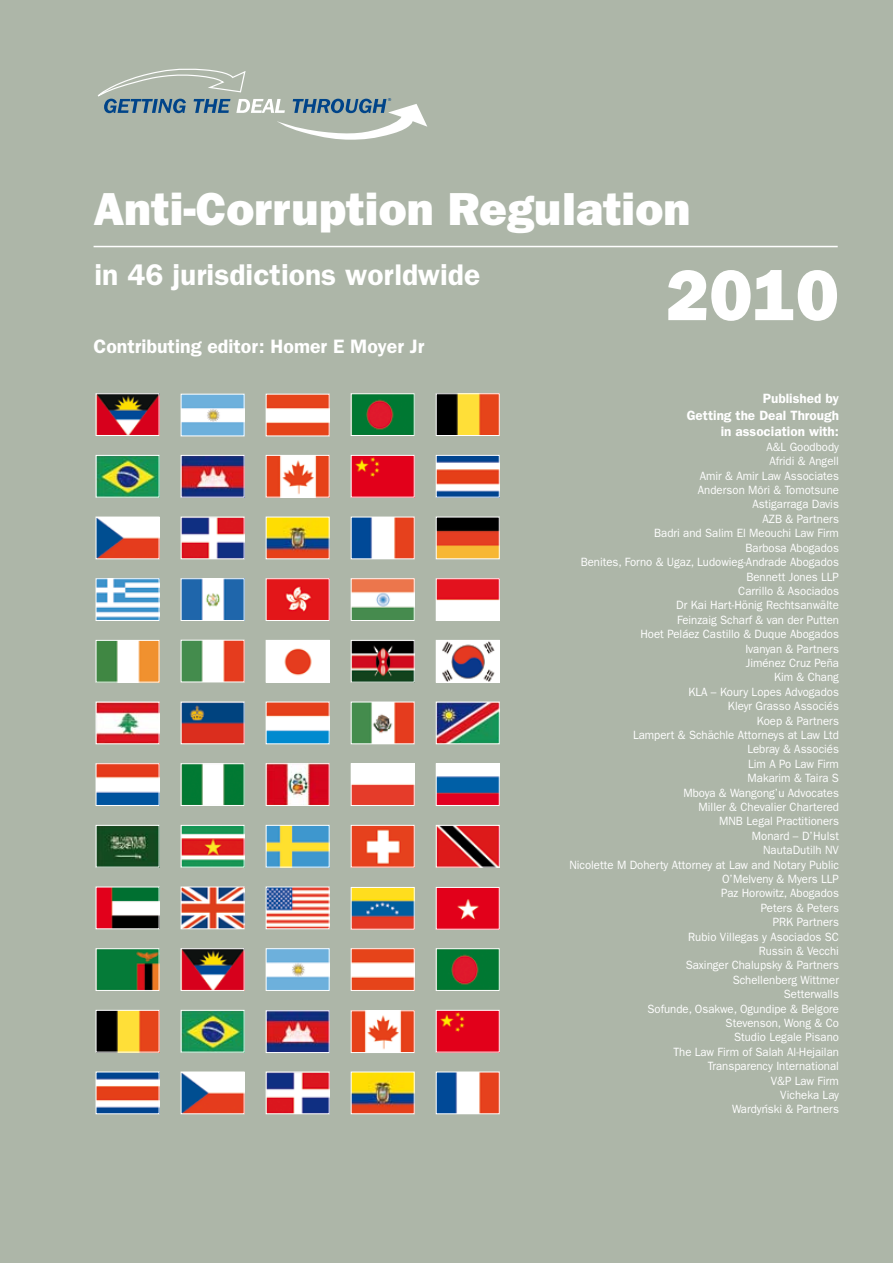
<style>
.page{position:relative;width:893px;height:1263px;background:#adb6a8}
.page>*{position:absolute;margin:0;border:0;box-sizing:border-box;transform-origin:0 0}
.t1{font:800 72px "Franklin Gothic";color:#fff}
.t2{font:800 46.5px "Franklin Gothic";color:#fff}
.t3{font:600 30px "Franklin Gothic";color:#fff}
.t4{font:600 19.5px "Franklin Gothic";color:#fff}
.t5{font:600 13.5px/16.5px "Franklin Gothic";color:#fff;text-align:right}
.t6{font:12px/14.4px "Franklin Gothic";color:#fff;text-align:right;scale:.95 1}
.t7{font:7.05px "Franklin Gothic";color:#004489;scale:1.04 1}
</style>
<div class="page">
<hr style="left:94px;top:246px;width:744px;height:1px;background:#fff">
<img style="left:183px;top:519px;width:59px;height:38px">
<div style="left:181px;top:517px;width:63px;height:42px;border:1px solid #fff"></div>
<img style="left:438px;top:457px;width:60px;height:38px">
<div style="left:436px;top:455px;width:64px;height:42px;border:1px solid #fff"></div>
<img style="left:183px;top:457px;width:59px;height:38px">
<div style="left:181px;top:455px;width:63px;height:42px;border:1px solid #fff"></div>
<img style="left:353px;top:457px;width:60px;height:38px">
<div style="left:351px;top:455px;width:64px;height:42px;border:1px solid #fff"></div>
<img style="left:98px;top:580px;width:59px;height:39px">
<div style="left:96px;top:578px;width:63px;height:43px;border:1px solid #fff"></div>
<img style="left:438px;top:519px;width:60px;height:38px">
<div style="left:436px;top:517px;width:64px;height:42px;border:1px solid #fff"></div>
<img style="left:268px;top:519px;width:60px;height:38px">
<img style="left:268px;top:396px;width:60px;height:38px">
<img style="left:438px;top:395px;width:60px;height:39px">
<div style="left:436px;top:393px;width:64px;height:43px;border:1px solid #fff"></div>
<img style="left:98px;top:395px;width:59px;height:39px">
<div style="left:96px;top:393px;width:63px;height:43px;border:1px solid #fff"></div>
<img style="left:183px;top:396px;width:59px;height:38px">
<div style="left:181px;top:394px;width:63px;height:42px;border:1px solid #fff"></div>
<img style="left:98px;top:457px;width:59px;height:38px">
<div style="left:96px;top:455px;width:63px;height:42px;border:1px solid #fff"></div>
<img style="left:268px;top:457px;width:60px;height:38px">
<div style="left:266px;top:455px;width:64px;height:42px;border:1px solid #fff"></div>
<img style="left:353px;top:519px;width:60px;height:38px">
<div style="left:351px;top:517px;width:64px;height:42px;border:1px solid #fff"></div>
<img style="left:98px;top:519px;width:59px;height:38px">
<div style="left:96px;top:517px;width:63px;height:42px;border:1px solid #fff"></div>
<svg style="left:97px;top:68px;width:330px;height:72px"></svg>
<img style="left:183px;top:580px;width:59px;height:39px">
<div style="left:181px;top:578px;width:63px;height:43px;border:1px solid #fff"></div>
<img style="left:98px;top:704px;width:59px;height:38px">
<div style="left:96px;top:702px;width:63px;height:42px;border:1px solid #fff"></div>
<img style="left:353px;top:642px;width:60px;height:38px">
<div style="left:351px;top:640px;width:64px;height:42px;border:1px solid #fff"></div>
<img style="left:268px;top:642px;width:60px;height:38px">
<div style="left:266px;top:640px;width:64px;height:42px;border:1px solid #fff"></div>
<img style="left:438px;top:642px;width:60px;height:38px">
<div style="left:436px;top:640px;width:64px;height:42px;border:1px solid #fff"></div>
<img style="left:438px;top:704px;width:60px;height:38px">
<div style="left:436px;top:702px;width:64px;height:42px;border:1px solid #fff"></div>
<img style="left:268px;top:704px;width:60px;height:38px">
<div style="left:266px;top:702px;width:64px;height:42px;border:1px solid #fff"></div>
<img style="left:353px;top:704px;width:60px;height:38px">
<div style="left:351px;top:702px;width:64px;height:42px;border:1px solid #fff"></div>
<img style="left:183px;top:765px;width:59px;height:39px">
<div style="left:181px;top:763px;width:63px;height:43px;border:1px solid #fff"></div>
<img style="left:183px;top:704px;width:59px;height:38px">
<img style="left:183px;top:642px;width:59px;height:38px">
<div style="left:181px;top:640px;width:63px;height:42px;border:1px solid #fff"></div>
<img style="left:98px;top:642px;width:59px;height:38px">
<div style="left:96px;top:640px;width:63px;height:42px;border:1px solid #fff"></div>
<img style="left:268px;top:580px;width:60px;height:39px">
<div style="left:266px;top:578px;width:64px;height:43px;border:1px solid #fff"></div>
<img style="left:353px;top:580px;width:60px;height:39px">
<div style="left:351px;top:578px;width:64px;height:43px;border:1px solid #fff"></div>
<img style="left:98px;top:765px;width:59px;height:39px">
<div style="left:96px;top:763px;width:63px;height:43px;border:1px solid #fff"></div>
<img style="left:438px;top:765px;width:60px;height:39px">
<div style="left:436px;top:763px;width:64px;height:43px;border:1px solid #fff"></div>
<img style="left:98px;top:827px;width:59px;height:38px">
<div style="left:96px;top:825px;width:63px;height:42px;border:1px solid #fff"></div>
<img style="left:268px;top:765px;width:60px;height:39px">
<div style="left:266px;top:763px;width:64px;height:43px;border:1px solid #fff"></div>
<img style="left:353px;top:765px;width:60px;height:39px">
<div style="left:351px;top:763px;width:64px;height:43px;border:1px solid #fff"></div>
<img style="left:183px;top:827px;width:59px;height:38px">
<div style="left:181px;top:825px;width:63px;height:42px;border:1px solid #fff"></div>
<img style="left:268px;top:827px;width:60px;height:38px">
<div style="left:266px;top:825px;width:64px;height:42px;border:1px solid #fff"></div>
<img style="left:353px;top:827px;width:60px;height:38px">
<div style="left:351px;top:825px;width:64px;height:42px;border:1px solid #fff"></div>
<img style="left:98px;top:889px;width:59px;height:38px">
<img style="left:438px;top:827px;width:60px;height:38px">
<div style="left:436px;top:825px;width:64px;height:42px;border:1px solid #fff"></div>
<img style="left:183px;top:889px;width:59px;height:38px">
<div style="left:181px;top:887px;width:63px;height:42px;border:1px solid #fff"></div>
<img style="left:438px;top:889px;width:60px;height:38px">
<div style="left:436px;top:887px;width:64px;height:42px;border:1px solid #fff"></div>
<img style="left:183px;top:950px;width:59px;height:39px">
<div style="left:181px;top:948px;width:63px;height:43px;border:1px solid #fff"></div>
<img style="left:268px;top:889px;width:60px;height:38px">
<div style="left:266px;top:887px;width:64px;height:42px;border:1px solid #fff"></div>
<img style="left:353px;top:889px;width:60px;height:38px">
<div style="left:351px;top:887px;width:64px;height:42px;border:1px solid #fff"></div>
<img style="left:268px;top:950px;width:60px;height:39px">
<div style="left:266px;top:948px;width:64px;height:43px;border:1px solid #fff"></div>
<img style="left:353px;top:950px;width:60px;height:39px">
<div style="left:351px;top:948px;width:64px;height:43px;border:1px solid #fff"></div>
<img style="left:98px;top:1012px;width:59px;height:38px">
<div style="left:96px;top:1010px;width:63px;height:42px;border:1px solid #fff"></div>
<img style="left:438px;top:950px;width:60px;height:39px">
<div style="left:436px;top:948px;width:64px;height:43px;border:1px solid #fff"></div>
<img style="left:98px;top:1073px;width:59px;height:39px">
<div style="left:96px;top:1071px;width:63px;height:43px;border:1px solid #fff"></div>
<img style="left:98px;top:950px;width:59px;height:39px">
<div style="left:96px;top:948px;width:63px;height:43px;border:1px solid #fff"></div>
<img style="left:353px;top:395px;width:60px;height:39px">
<div style="left:351px;top:393px;width:64px;height:43px;border:1px solid #fff"></div>
<img style="left:438px;top:580px;width:60px;height:39px">
<div style="left:436px;top:578px;width:64px;height:43px;border:1px solid #fff"></div>
<img style="left:353px;top:1012px;width:60px;height:39px">
<div style="left:351px;top:1010px;width:64px;height:43px;border:1px solid #fff"></div>
<img style="left:183px;top:1012px;width:59px;height:38px">
<div style="left:181px;top:1010px;width:63px;height:42px;border:1px solid #fff"></div>
<img style="left:268px;top:1012px;width:60px;height:39px">
<div style="left:266px;top:1010px;width:64px;height:43px;border:1px solid #fff"></div>
<img style="left:438px;top:1012px;width:60px;height:38px">
<div style="left:436px;top:1010px;width:64px;height:42px;border:1px solid #fff"></div>
<img style="left:268px;top:1073px;width:60px;height:39px">
<div style="left:266px;top:1071px;width:64px;height:43px;border:1px solid #fff"></div>
<img style="left:438px;top:1073px;width:60px;height:39px">
<div style="left:436px;top:1071px;width:64px;height:43px;border:1px solid #fff"></div>
<img style="left:183px;top:1073px;width:59px;height:39px">
<div style="left:181px;top:1071px;width:63px;height:43px;border:1px solid #fff"></div>
<img style="left:353px;top:1073px;width:60px;height:39px">
<div style="left:351px;top:1071px;width:64px;height:43px;border:1px solid #fff"></div>
<p class="t7" style="left:388px;top:97px;width:7px">®</p>
<h2 class="t2" style="left:94px;top:181px;width:598px">Anti-Corruption Regulation</h2>
<h3 class="t3" style="left:94px;top:257px;width:387px">in 46 jurisdictions worldwide</h3>
<h1 class="t1" style="left:666px;top:253px;width:174px">2010</h1>
<h3 class="t4" style="left:94px;top:334px;width:332px">Contributing editor: Homer E Moyer Jr</h3>
<p class="t5" style="left:687px;top:391px;width:154px">Published by<br>Getting the Deal Through in association with:</p>
<p class="t6" style="left:569px;top:440px;width:285px">A&amp;L Goodbody<br>Afridi &amp; Angell<br>Amir &amp; Amir Law Associates<br>Anderson Mo-ri &amp; Tomotsune<br>Astigarraga Davis<br>AZB &amp; Partners<br>Badri and Salim El Meouchi Law Firm<br>Barbosa Abogados<br>Benites, Forno &amp; Ugaz, Ludowieg-Andrade Abogados<br>Bennett Jones LLP<br>Carrillo &amp; Asociados<br>Dr Kai Hart-Hönig Rechtsanwälte<br>Feinzaig Scharf &amp; van der Putten<br>Hoet Peláez Castillo &amp; Duque Abogados<br>Ivanyan &amp; Partners<br>Jiménez Cruz Peña<br>Kim &amp; Chang<br>KLA – Koury Lopes Advogados<br>Kleyr Grasso Associés<br>Koep &amp; Partners<br>Lampert &amp; Schächle Attorneys at Law Ltd<br>Lebray &amp; Associés<br>Lim A Po Law Firm<br>Makarim &amp; Taira S<br>Mboya &amp; Wangong’u Advocates<br>Miller &amp; Chevalier Chartered<br>MNB Legal Practitioners<br>Monard – D’Hulst<br>NautaDutilh NV<br>Nicolette M Doherty Attorney at Law and Notary Public<br>O’Melveny &amp; Myers LLP<br>Paz Horowitz, Abogados<br>Peters &amp; Peters<br>PRK Partners<br>Rubio Villegas y Asociados SC<br>Russin &amp; Vecchi<br>Saxinger Chalupsky &amp; Partners<br>Schellenberg Wittmer<br>Setterwalls<br>Sofunde, Osakwe, Ogundipe &amp; Belgore<br>Stevenson, Wong &amp; Co<br>Studio Legale Pisano<br>The Law Firm of Salah Al-Hejailan<br>Transparency International<br>V&amp;P Law Firm<br>Vicheka Lay<br>Wardyn´ski &amp; Partners</p>
</div>
